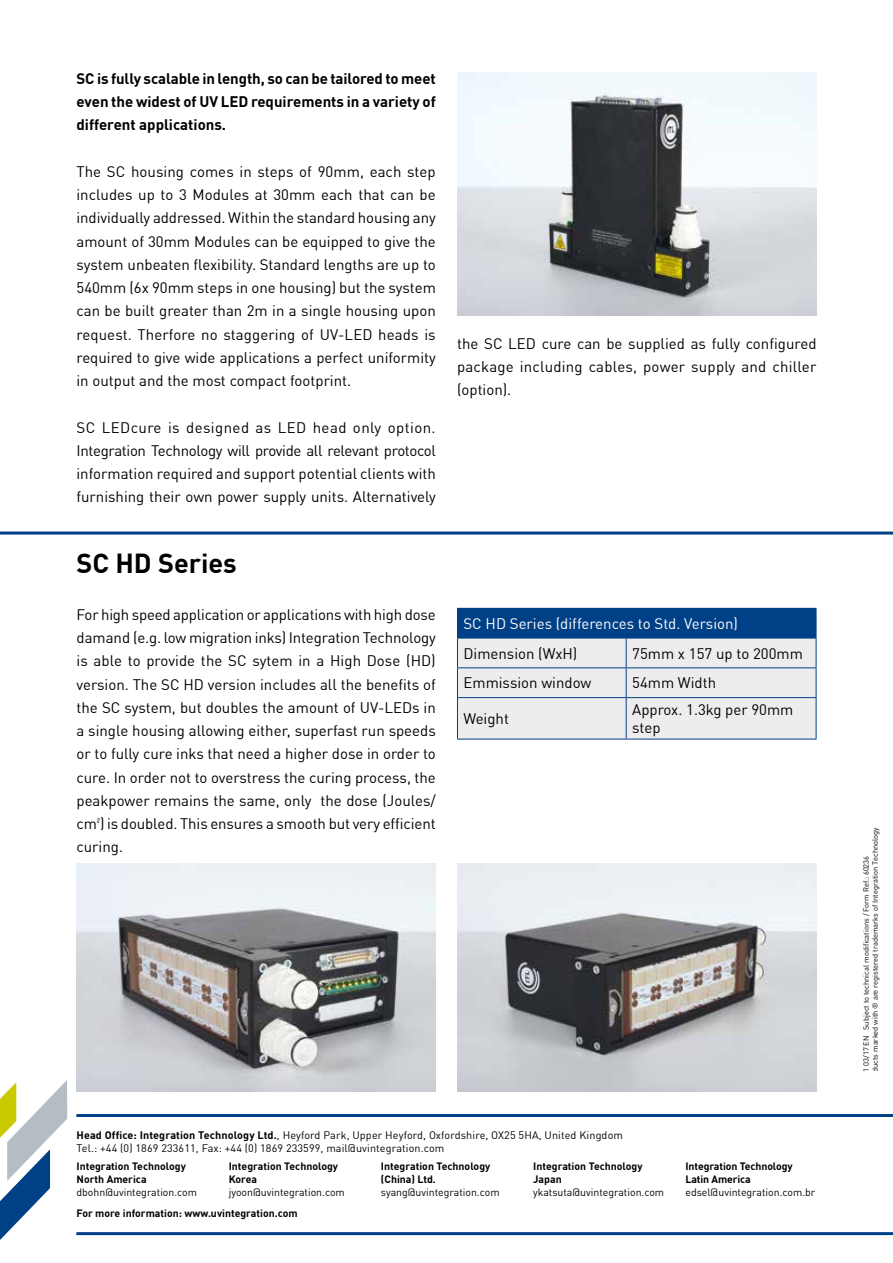
<style>
.page{position:relative;width:893px;height:1263px;background:#fff}
.page>*{position:absolute;margin:0;border:0;box-sizing:border-box;transform-origin:0 0}
.t1{font:700 27px "DIN Offc Pro";color:#000}
.t2{font:15px/23.2px "DIN Offc Pro";color:#000;text-align:justify}
.t3{font:700 15px/23.2px "DIN Offc Pro";color:#000;text-align:justify}
.t4{font:15px "DIN Offc Pro";color:#fff}
.t5{font:10.8px/13px "DIN Offc Pro";letter-spacing:.01em;color:#000}
.t6{font:700 10.5px/12.8px "DIN Offc Pro";color:#000}
.t7{font:10.5px "DIN Offc Pro";color:#000}
.t8{font:7.5px/9px "DIN Offc Pro";color:#000}
.s1{font-weight:700}
</style>
<div class="page">
<svg style="left:0;top:1080px;width:67px;height:160px"></svg>
<hr style="left:76px;top:1114px;width:817px;height:3px;background:#004086">
<hr style="left:76px;top:1232px;width:817px;height:3px;background:#004086">
<hr style="left:0;top:531px;width:893px;height:3px;background:#004086">
<img style="left:457px;top:863px;width:359px;height:228px">
<img style="left:76px;top:863px;width:360px;height:228px">
<img style="left:457px;top:72px;width:359px;height:244px">
<hr style="left:457px;top:739px;width:169px;height:1px;background:#004086">
<hr style="left:626px;top:739px;width:190px;height:1px;background:#004086">
<hr style="left:457px;top:608px;width:169px;height:1px;background:#004086">
<hr style="left:626px;top:608px;width:190px;height:1px;background:#004086">
<svg style="left:457px;top:609px;width:360px;height:130px;background:#b1c1d3"></svg>
<p class="t3" style="left:76px;top:66px;width:361px">SC is fully scalable in length, so can be tailored to meet even the widest of UV LED requirements in a variety of different applications.</p>
<p class="t2" style="left:76px;top:159px;width:361px">The SC housing comes in steps of 90mm, each step includes up to 3 Modules at 30mm each that can be individually addressed. Within the standard housing any amount of 30mm Modules can be equipped to give the system unbeaten flexibility. Standard lengths are up to 540mm (6x 90mm steps in one housing) but the system can be built greater than 2m in a single housing upon request. Therfore no staggering of UV-LED heads is required to give wide applications a perfect uniformity in output and the most compact footprint.</p>
<p class="t2" style="left:76px;top:415px;width:361px">SC LEDcure is designed as LED head only option.<br>Integration Technology will provide all relevant protocol information required and support potential clients with furnishing their own power supply units. Alternatively</p>
<h1 class="t1" style="left:76px;top:543px;width:162px">SC HD Series</h1>
<p class="t2" style="left:76px;top:602px;width:361px">For high speed application or applications with high dose damand (e.g. low migration inks) Integration Technology is able to provide the SC sytem in a High Dose (HD) version. The SC HD version includes all the benefits of the SC system, but doubles the amount of UV-LEDs in a single housing allowing either, superfast run speeds or to fully cure inks that need a higher dose in order to cure. In order not to overstress the curing process, the peakpower remains the same, only the dose (Joules/ cm²) is doubled. This ensures a smooth but very efficient curing.</p>
<p class="t2" style="left:457px;top:331px;width:361px">the SC LED cure can be supplied as fully configured package including cables, power supply and chiller (option).</p>
<p class="t4" style="left:463px;top:612px;width:276px">SC HD Series (differences to Std. Version)</p>
<p class="t2" style="left:463px;top:641px;width:115px">Dimension (WxH)</p>
<p class="t2" style="left:632px;top:641px;width:172px">75mm x 157 up to 200mm</p>
<p class="t2" style="left:463px;top:670px;width:129px">Emmission window</p>
<p class="t2" style="left:632px;top:670px;width:85px">54mm Width</p>
<p class="t2" style="left:463px;top:706px;width:47px">Weight</p>
<p class="t2" style="left:632px;top:700px;width:163px;line-height:18px">Approx. 1.3kg per 90mm step</p>
<p class="t5" style="left:76px;top:1128px;width:548px"><span class="s1">Head Office: Integration Technology Ltd.</span>, Heyford Park, Upper Heyford, Oxfordshire, OX25 5HA, United Kingdom<br>Tel.: +44 (0) 1869 233611, Fax: +44 (0) 1869 233599, mail@uvintegration.com</p>
<p class="t6" style="left:77px;top:1159px;width:111px">Integration Technology<br>North America</p>
<p class="t7" style="left:77px;top:1184px;width:122px">dbohn@uvintegration.com</p>
<p class="t6" style="left:229px;top:1159px;width:111px">Integration Technology<br>Korea</p>
<p class="t7" style="left:229px;top:1184px;width:118px">jyoon@uvintegration.com</p>
<p class="t6" style="left:76px;top:1206px;width:223px">For more information: www.uvintegration.com</p>
<p class="t6" style="left:381px;top:1159px;width:111px">Integration Technology (China) Ltd.</p>
<p class="t7" style="left:381px;top:1184px;width:120px">syang@uvintegration.com</p>
<p class="t6" style="left:533px;top:1159px;width:111px">Integration Technology<br>Japan</p>
<p class="t7" style="left:533px;top:1184px;width:132px">ykatsuta@uvintegration.com</p>
<p class="t6" style="left:685px;top:1159px;width:109px">Integration Technology<br>Latin America</p>
<p class="t7" style="left:685px;top:1184px;width:131px">edsel@uvintegration.com.br</p>
<p class="t8" style="left:861px;top:1084px;width:258px;rotate:-90deg">F601 03/17 EN Subject to technical modifications / Form Ref.: 60236<br>Products marked with ® are registered trademarks of Integration Technology</p>
</div>
